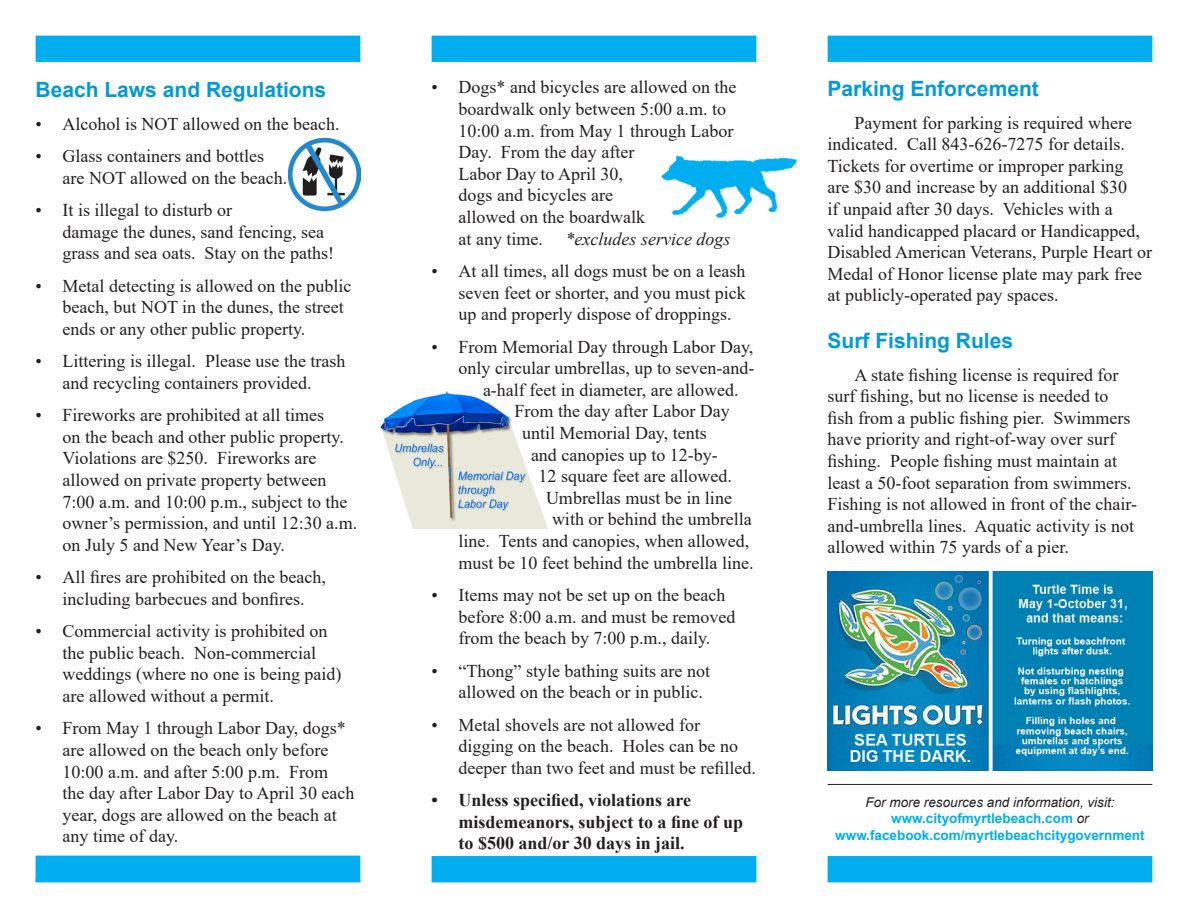
<style>
.page{position:relative;width:1188px;height:918px;background:#fff}
.page>*{position:absolute;margin:0;border:0;box-sizing:border-box;transform-origin:0 0}
.t1{font:700 21px "Arial";color:#009ad9}
.t2{font:18px/21.6px "Times New Roman";color:#231f20}
.t3{font:700 18px/21.6px "Times New Roman";color:#231f20}
.t4{font:700 13.5px "Arial";color:#00aeef}
.t5{font:italic 13.5px "Arial";color:#231f20}
.s1{font-style:italic}
.s2{font-weight:400;font-style:italic;color:#231f20}
</style>
<div class="page">
<img style="left:380px;top:391px;width:168px;height:137px">
<div style="left:36px;top:36px;width:324px;height:26px;background:#00aeef"></div>
<div style="left:432px;top:36px;width:324px;height:26px;background:#00aeef"></div>
<div style="left:828px;top:36px;width:324px;height:26px;background:#00aeef"></div>
<div style="left:36px;top:856px;width:324px;height:26px;background:#00aeef"></div>
<div style="left:432px;top:856px;width:324px;height:26px;background:#00aeef"></div>
<div style="left:828px;top:856px;width:324px;height:26px;background:#00aeef"></div>
<img style="left:828px;top:571px;width:324px;height:200px">
<img style="left:661px;top:155px;width:137px;height:63px">
<img style="left:288px;top:137px;width:72px;height:74px">
<hr style="left:828px;top:784px;width:324px;height:1px;background:#231f20">
<p class="t1" style="left:36px;top:75px;width:292px">Beach Laws and Regulations</p>
<p class="t2" style="left:36px;top:112px;width:306px">• Alcohol is NOT allowed on the beach.</p>
<p class="t2" style="left:63px;top:145px;width:226px;text-indent:-27px">• Glass containers and bottles are NOT allowed on the beach.</p>
<p class="t2" style="left:63px;top:199px;width:273px;text-indent:-27px">• It is illegal to disturb or<br>damage the dunes, sand fencing, sea grass and sea oats. Stay on the paths!</p>
<p class="t2" style="left:63px;top:274px;width:290px;text-indent:-27px">• Metal detecting is allowed on the public beach, but NOT in the dunes, the street ends or any other public property.</p>
<p class="t2" style="left:36px;top:350px;width:311px;text-align:center">• Littering is illegal. Please use the trash and recycling containers provided.</p>
<p class="t2" style="left:63px;top:404px;width:296px;text-indent:-27px">• Fireworks are prohibited at all times<br>on the beach and other public property.<br>Violations are $250. Fireworks are allowed on private property between 7:00 a.m. and 10:00 p.m., subject to the owner’s permission, and until 12:30 a.m. on July 5 and New Year’s Day.</p>
<p class="t2" style="left:36px;top:566px;width:292px;text-align:center">• All fires are prohibited on the beach, including barbecues and bonfires.</p>
<p class="t2" style="left:63px;top:620px;width:280px;text-indent:-27px">• Commercial activity is prohibited on the public beach. Non-commercial weddings (where no one is being paid) are allowed without a permit.</p>
<p class="t2" style="left:63px;top:717px;width:293px;text-indent:-27px">• From May 1 through Labor Day, dogs* are allowed on the beach only before<br>10:00 a.m. and after 5:00 p.m. From the day after Labor Day to April 30 each year, dogs are allowed on the beach at any time of day.</p>
<p class="t2" style="left:459px;top:76px;width:279px;text-indent:-27px">• Dogs* and bicycles are allowed on the boardwalk only between 5:00 a.m. to<br>10:00 a.m. from May 1 through Labor<br>Day. From the day after<br>Labor Day to April 30,<br>dogs and bicycles are<br>allowed on the boardwalk<br>at any time. <span class="s1">*excludes service dogs</span></p>
<p class="t2" style="left:459px;top:260px;width:289px;text-align:justify;text-indent:-27px">• At all times, all dogs must be on a leash seven feet or shorter, and you must pick up and properly dispose of droppings.</p>
<p class="t2" style="left:432px;top:335px;width:323px">• From Memorial Day through Labor Day,</p>
<p class="t2" style="left:459px;top:357px;width:297px">only circular umbrellas, up to seven-and-</p>
<p class="t2" style="left:483px;top:378px;width:257px">a-half feet in diameter, are allowed.</p>
<p class="t2" style="left:514px;top:400px;width:217px">From the day after Labor Day</p>
<p class="t2" style="left:522px;top:422px;width:186px">until Memorial Day, tents</p>
<p class="t2" style="left:531px;top:443px;width:188px">and canopies up to 12-by-</p>
<p class="t2" style="left:538px;top:465px;width:195px">12 square feet are allowed.</p>
<p class="t2" style="left:546px;top:486px;width:187px">Umbrellas must be in line</p>
<p class="t2" style="left:552px;top:508px;width:201px">with or behind the umbrella</p>
<p class="t2" style="left:459px;top:530px;width:292px">line. Tents and canopies, when allowed,</p>
<p class="t2" style="left:459px;top:551px;width:296px">must be 10 feet behind the umbrella line.</p>
<p class="t2" style="left:459px;top:584px;width:278px;text-indent:-27px">• Items may not be set up on the beach before 8:00 a.m. and must be removed from the beach by 7:00 p.m., daily.</p>
<p class="t2" style="left:459px;top:659px;width:253px;text-indent:-27px">• “Thong” style bathing suits are not allowed on the beach or in public.</p>
<p class="t2" style="left:459px;top:713px;width:299px;text-indent:-27px">• Metal shovels are not allowed for digging on the beach. Holes can be no deeper than two feet and must be refilled.</p>
<p class="t3" style="left:459px;top:789px;width:286px;text-indent:-27px">• Unless specified, violations are misdemeanors, subject to a fine of up to $500 and/or 30 days in jail.</p>
<p class="t1" style="left:828px;top:74px;width:213px">Parking Enforcement</p>
<p class="t2" style="left:828px;top:111px;width:326px;text-indent:27px">Payment for parking is required where indicated. Call 843-626-7275 for details.<br>Tickets for overtime or improper parking<br>are $30 and increase by an additional $30<br>if unpaid after 30 days. Vehicles with a valid handicapped placard or Handicapped, Disabled American Veterans, Purple Heart or Medal of Honor license plate may park free at publicly-operated pay spaces.</p>
<p class="t1" style="left:828px;top:326px;width:187px">Surf Fishing Rules</p>
<p class="t2" style="left:828px;top:363px;width:311px;text-indent:27px">A state fishing license is required for surf fishing, but no license is needed to fish from a public fishing pier. Swimmers have priority and right-of-way over surf fishing. People fishing must maintain at least a 50-foot separation from swimmers.<br>Fishing is not allowed in front of the chair&shy;and-umbrella lines. Aquatic activity is not allowed within 75 yards of a pier.</p>
<p class="t5" style="left:865px;top:794px;width:251px">For more resources and information, visit:</p>
<p class="t4" style="left:891px;top:809px;width:199px">www.cityofmyrtlebeach.com <span class="s2">or</span></p>
<p class="t4" style="left:835px;top:825px;width:311px">www.facebook.com/myrtlebeachcitygovernment</p>
</div>
